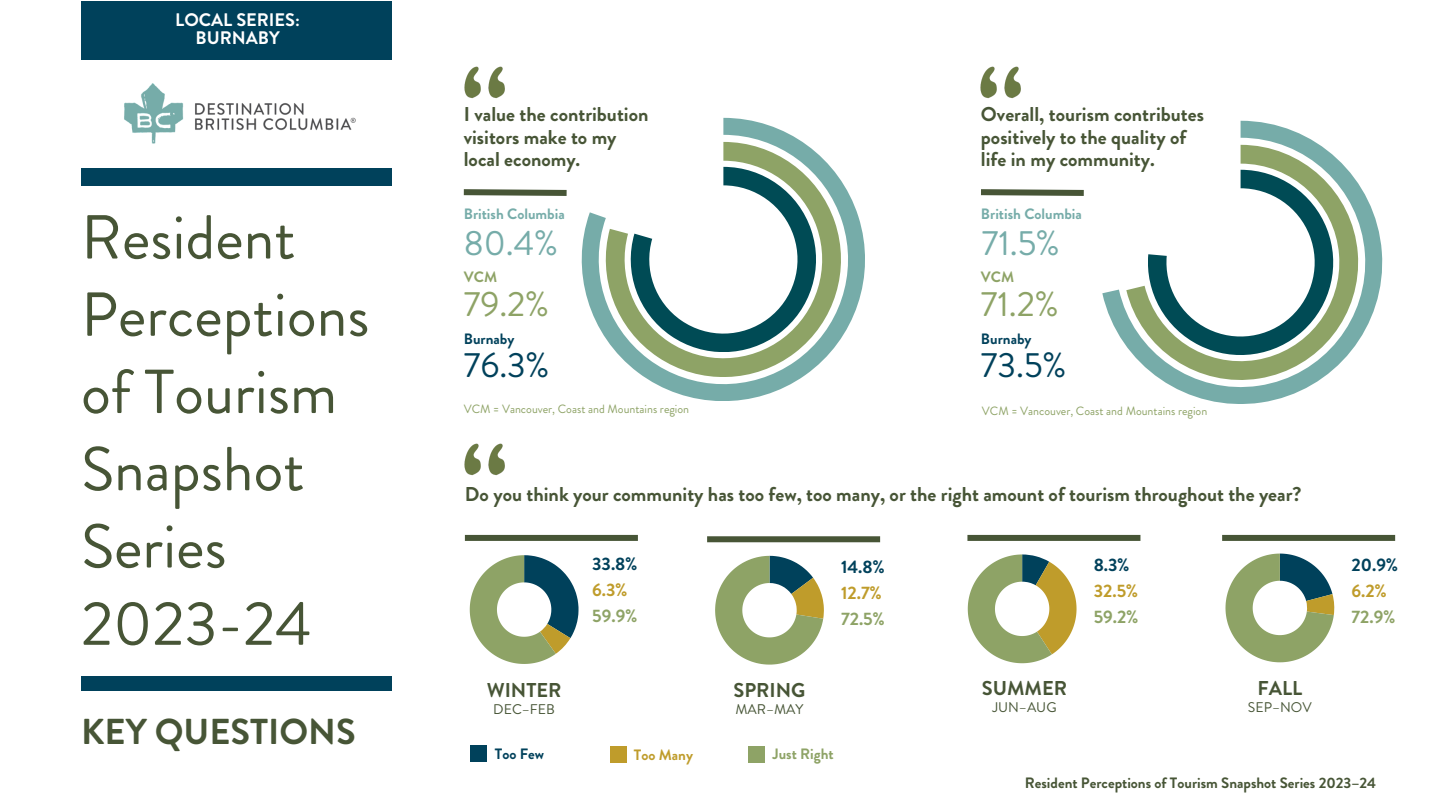
<style>
.page{position:relative;width:1440px;height:810px;background:#fff}
.page>*{position:absolute;margin:0;border:0;box-sizing:border-box;transform-origin:0 0}
.t1{font:62px "Brandon Grotesque";color:#475536}
.t2{font:700 36px "Brandon Grotesque";color:#475536}
.t3{font:35px "Brandon Grotesque";color:#76aca9}
.t4{font:35px "Brandon Grotesque";color:#8ea366}
.t5{font:35px "Brandon Grotesque";color:#00415b}
.t6{font:700 20px/22.5px "Brandon Grotesque";color:#475536}
.t7{font:700 18.1px "Brandon Grotesque";color:#fff}
.t8{font:700 18px "Brandon Grotesque";color:#8ea366}
.t9{font:700 18px "Brandon Grotesque";color:#00415b}
.t10{font:700 18px "Brandon Grotesque";color:#bf9c2b}
.t11{font:700 15px "Brandon Grotesque";color:#475536}
.t12{font:700 15px "Brandon Grotesque";color:#76aca9}
.t13{font:700 15px "Brandon Grotesque";color:#00415b}
.t14{font:700 15px "Brandon Grotesque";color:#8ea366}
.t15{font:700 15px "Brandon Grotesque";color:#bf9c2b}
.t16{font:14px "Brandon Grotesque";color:#475536}
.t17{font:12px "Brandon Grotesque";color:#8ea366}
</style>
<div class="page">
<svg style="left:582px;top:118px;width:283px;height:283px"></svg>
<svg style="left:606px;top:142px;width:235px;height:235px"></svg>
<svg style="left:631px;top:167px;width:185px;height:185px"></svg>
<svg style="left:463px;top:189px;width:104px;height:7px"></svg>
<svg style="left:470px;top:555px;width:109px;height:109px"></svg>
<svg style="left:715px;top:556px;width:109px;height:109px"></svg>
<svg style="left:968px;top:554px;width:109px;height:109px"></svg>
<svg style="left:1226px;top:554px;width:108px;height:108px"></svg>
<div style="left:465px;top:535px;width:173px;height:6px;background:#475536"></div>
<div style="left:707px;top:536px;width:173px;height:6px;background:#475536"></div>
<div style="left:967px;top:535px;width:173px;height:6px;background:#475536"></div>
<div style="left:1222px;top:535px;width:173px;height:6px;background:#475536"></div>
<svg style="left:1102px;top:121px;width:280px;height:283px"></svg>
<svg style="left:1126px;top:145px;width:232px;height:235px"></svg>
<svg style="left:1148px;top:170px;width:185px;height:185px"></svg>
<svg style="left:981px;top:189px;width:103px;height:7px"></svg>
<div style="left:81px;top:676px;width:311px;height:14px;background:#00415b"></div>
<div style="left:471px;top:746px;width:16px;height:16px;background:#00415b"></div>
<div style="left:611px;top:746px;width:16px;height:17px;background:#bf9c2b"></div>
<div style="left:748px;top:746px;width:17px;height:17px;background:#8ea366"></div>
<div style="left:81px;top:168px;width:311px;height:17px;background:#00415b"></div>
<div style="left:81px;top:1px;width:311px;height:58px;background:#00415b"></div>
<img style="left:124px;top:83px;width:232px;height:61px">
<img style="left:464px;top:443px;width:41px;height:33px">
<img style="left:980px;top:66px;width:41px;height:33px">
<img style="left:464px;top:66px;width:41px;height:33px">
<p class="t7" style="left:175px;top:7px;width:126px">LOCAL SERIES:</p>
<p class="t7" style="left:196px;top:25px;width:86px">BURNABY</p>
<p class="t1" style="left:81px;top:193px;width:216px">Resident</p>
<p class="t1" style="left:81px;top:271px;width:290px">Perceptions</p>
<p class="t1" style="left:81px;top:348px;width:258px">of Tourism</p>
<p class="t1" style="left:81px;top:425px;width:225px">Snapshot</p>
<p class="t1" style="left:81px;top:502px;width:147px">Series</p>
<p class="t1" style="left:81px;top:580px;width:232px">2023-24</p>
<p class="t2" style="left:81px;top:706px;width:276px">KEY QUESTIONS</p>
<p class="t6" style="left:464px;top:103px;width:186px">I value the contribution</p>
<p class="t6" style="left:464px;top:126px;width:154px">visitors make to my</p>
<p class="t6" style="left:464px;top:148px;width:118px">local economy.</p>
<p class="t12" style="left:464px;top:203px;width:103px">British Columbia</p>
<p class="t3" style="left:464px;top:218px;width:96px">80.4%</p>
<p class="t14" style="left:464px;top:266px;width:35px">VCM</p>
<p class="t4" style="left:464px;top:279px;width:87px">79.2%</p>
<p class="t5" style="left:464px;top:340px;width:87px">76.3%</p>
<p class="t13" style="left:464px;top:328px;width:52px">Burnaby</p>
<p class="t17" style="left:464px;top:400px;width:227px">VCM = Vancouver, Coast and Mountains region</p>
<p class="t6" style="left:981px;top:103px;width:224px">Overall, tourism contributes positively to the quality of life in my community.</p>
<p class="t12" style="left:981px;top:203px;width:103px">British Columbia</p>
<p class="t3" style="left:982px;top:218px;width:80px">71.5%</p>
<p class="t14" style="left:981px;top:266px;width:35px">VCM</p>
<p class="t4" style="left:981px;top:279px;width:79px">71.2%</p>
<p class="t5" style="left:981px;top:340px;width:87px">73.5%</p>
<p class="t13" style="left:981px;top:328px;width:52px">Burnaby</p>
<p class="t17" style="left:982px;top:402px;width:227px">VCM = Vancouver, Coast and Mountains region</p>
<p class="t6" style="left:465px;top:483px;width:838px">Do you think your community has too few, too many, or the right amount of tourism throughout the year?</p>
<p class="t6" style="left:487px;top:679px;width:76px">WINTER</p>
<p class="t16" style="left:493px;top:699px;width:63px">DEC–FEB</p>
<p class="t9" style="left:592px;top:551px;width:47px">33.8%</p>
<p class="t9" style="left:841px;top:554px;width:45px">14.8%</p>
<p class="t9" style="left:1094px;top:552px;width:37px">8.3%</p>
<p class="t9" style="left:1352px;top:552px;width:48px">20.9%</p>
<p class="t10" style="left:592px;top:577px;width:37px">6.3%</p>
<p class="t10" style="left:841px;top:580px;width:42px">12.7%</p>
<p class="t10" style="left:1094px;top:578px;width:46px">32.5%</p>
<p class="t10" style="left:1352px;top:578px;width:37px">6.2%</p>
<p class="t8" style="left:592px;top:603px;width:47px">59.9%</p>
<p class="t8" style="left:841px;top:606px;width:45px">72.5%</p>
<p class="t8" style="left:1094px;top:604px;width:46px">59.2%</p>
<p class="t8" style="left:1352px;top:604px;width:45px">72.9%</p>
<p class="t6" style="left:734px;top:679px;width:73px">SPRING</p>
<p class="t16" style="left:736px;top:699px;width:69px">MAR–MAY</p>
<p class="t6" style="left:982px;top:677px;width:87px">SUMMER</p>
<p class="t16" style="left:992px;top:698px;width:66px">JUN–AUG</p>
<p class="t6" style="left:1258px;top:677px;width:46px">FALL</p>
<p class="t16" style="left:1248px;top:697px;width:65px">SEP–NOV</p>
<p class="t13" style="left:495px;top:743px;width:51px">Too Few</p>
<p class="t15" style="left:634px;top:744px;width:61px">Too Many</p>
<p class="t14" style="left:772px;top:743px;width:63px">Just Right</p>
<p class="t11" style="left:1025px;top:772px;width:353px">Resident Perceptions of Tourism Snapshot Series 2023–24</p>
</div>
